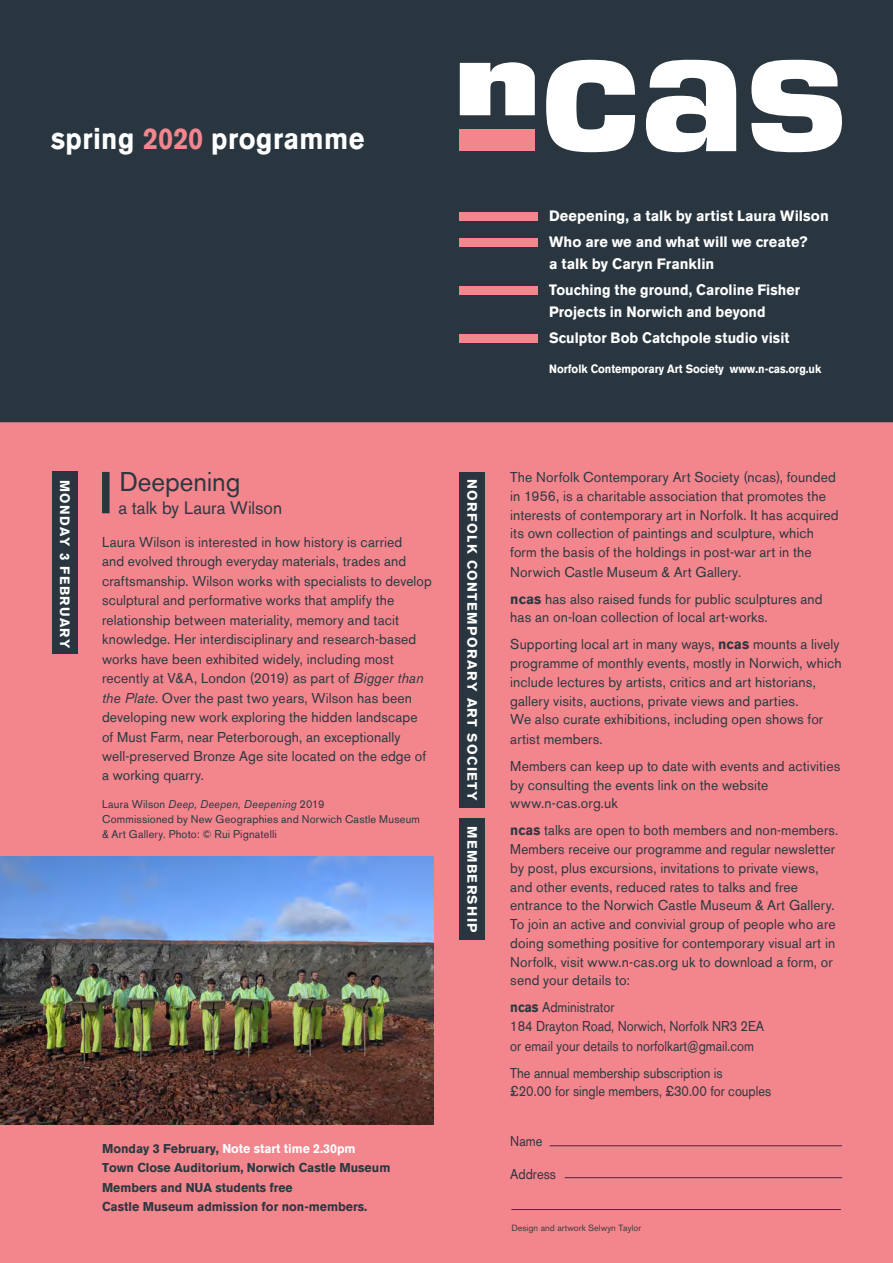
<style>
.page{position:relative;width:893px;height:1263px;background:#fff}
.page>*{position:absolute;margin:0;border:0;box-sizing:border-box;transform-origin:0 0}
.t1{font:700 30px "Akzidenz Grotesk BE";letter-spacing:.015em;color:#fff;scale:.9 1}
.t2{font:27px "Akzidenz Grotesk BE";color:#2c3840}
.t3{font:18px "Akzidenz Grotesk BE";color:#2c3840}
.t4{font:700 15px "Akzidenz Grotesk BE";letter-spacing:.005em;color:#fff;scale:.94 1}
.t5{font:700 15px "Akzidenz Grotesk BE";letter-spacing:.005em;color:#fff}
.t6{font:14.25px/19.5px "Akzidenz Grotesk BE";letter-spacing:.01em;color:#2c3840}
.t7{font:14.25px/18.8px "Akzidenz Grotesk BE";letter-spacing:.01em;color:#2c3840;scale:.94 1}
.t8{font:14.25px "Akzidenz Grotesk BE";letter-spacing:.01em;color:#2c3840;scale:.9 1}
.t9{font:14.25px "Akzidenz Grotesk BE";color:#29363f;scale:.9 1}
.t10{font:700 13.5px "Akzidenz Grotesk BE";letter-spacing:.1em;color:#fff}
.t11{font:700 12.75px "Akzidenz Grotesk BE";color:#2c3840}
.t12{font:700 12.75px "Akzidenz Grotesk BE";color:#fff;scale:.96 1}
.t13{font:700 12.75px "Akzidenz Grotesk BE";color:#2c3840;scale:.96 1}
.t14{font:700 12px "Akzidenz Grotesk BE";color:#fff;scale:.9 1}
.t15{font:11.25px "Akzidenz Grotesk BE";letter-spacing:.02em;color:#2c3840}
.t16{font:italic 11.25px "Akzidenz Grotesk BE";letter-spacing:.02em;color:#2c3840}
.t17{font:9px "Akzidenz Grotesk BE";color:#3e3e3f}
.s1{color:#f3858d}
.s2{font-style:italic}
.s3{font-style:normal}
.s4{color:#2c3840}
.s5{font-weight:700}
</style>
<div class="page">
<div style="left:0;top:422px;width:893px;height:841px;background:#f3858d"></div>
<div style="left:0;top:0;width:893px;height:422px;background:#29363f"></div>
<div style="left:459px;top:238px;width:78px;height:9px;background:#f3858d"></div>
<div style="left:459px;top:212px;width:78px;height:9px;background:#f3858d"></div>
<svg style="left:460px;top:62px;width:75px;height:53px"></svg>
<svg style="left:546px;top:60px;width:89px;height:92px"></svg>
<svg style="left:646px;top:60px;width:90px;height:92px"></svg>
<svg style="left:751px;top:60px;width:91px;height:92px"></svg>
<div style="left:459px;top:129px;width:76px;height:22px;background:#f3858d"></div>
<div style="left:459px;top:472px;width:26px;height:336px;background:#29363f"></div>
<hr style="left:550px;top:1145px;width:292px;height:1px;background:#29363f">
<hr style="left:565px;top:1177px;width:277px;height:1px;background:#29363f">
<hr style="left:511px;top:1209px;width:330px;height:1px;background:#29363f">
<div style="left:459px;top:819px;width:26px;height:121px;background:#29363f"></div>
<div style="left:459px;top:286px;width:78px;height:9px;background:#f3858d"></div>
<div style="left:102px;top:472px;width:8px;height:41px;background:#29363f"></div>
<div style="left:52px;top:472px;width:25px;height:182px;background:#29363f"></div>
<div style="left:459px;top:335px;width:78px;height:8px;background:#f3858d"></div>
<img style="left:0;top:857px;width:434px;height:268px">
<p class="t1" style="left:51px;top:122px;width:350px">spring <span class="s1">2020</span> programme</p>
<p class="t5" style="left:549px;top:207px;width:281px">Deepening, a talk by artist Laura Wilson</p>
<p class="t5" style="left:549px;top:233px;width:260px">Who are we and what will we create?</p>
<p class="t5" style="left:549px;top:255px;width:167px">a talk by Caryn Franklin</p>
<p class="t4" style="left:549px;top:281px;width:268px">Touching the ground, Caroline Fisher</p>
<p class="t4" style="left:549px;top:303px;width:232px">Projects in Norwich and beyond</p>
<p class="t4" style="left:549px;top:329px;width:257px">Sculptor Bob Catchpole studio visit</p>
<p class="t14" style="left:549px;top:361px;width:304px">Norfolk Contemporary Art Society www.n-cas.org.uk</p>
<p class="t10" style="left:73px;top:480px;width:169px;rotate:90deg">MONDAY 3 FEBRUARY</p>
<p class="t2" style="left:119px;top:465px;width:123px">Deepening</p>
<p class="t3" style="left:118px;top:496px;width:165px">a talk by Laura Wilson</p>
<p class="t6" style="left:102px;top:532px;width:302px">Laura Wilson is interested in how history is carried</p>
<p class="t6" style="left:102px;top:551px;width:306px">and evolved through everyday materials, trades and</p>
<p class="t6" style="left:102px;top:571px;width:331px">craftsmanship. Wilson works with specialists to develop sculptural and performative works that amplify the relationship between materiality, memory and tacit knowledge. Her interdisciplinary and research-based works have been exhibited widely, including most recently at V&amp;A, London (2019) as part of <span class="s2">Bigger than the Plate</span>. Over the past two years, Wilson has been developing new work exploring the hidden landscape of Must Farm, near Peterborough, an exceptionally well-preserved Bronze Age site located on the edge of a working quarry.</p>
<p class="t16" style="left:102px;top:797px;width:224px"><span class="s3">Laura Wilson</span> Deep, Deepen, Deepening <span class="s3">2019</span></p>
<p class="t15" style="left:102px;top:812px;width:319px">Commissioned by New Geographies and Norwich Castle Museum</p>
<p class="t15" style="left:102px;top:827px;width:176px">&amp; Art Gallery. Photo: © Rui Pignatelli</p>
<p class="t12" style="left:102px;top:1141px;width:266px"><span class="s4">Monday 3 February,</span> Note start time 2.30pm</p>
<p class="t11" style="left:102px;top:1160px;width:290px">Town Close Auditorium, Norwich Castle Museum</p>
<p class="t13" style="left:102px;top:1180px;width:200px">Members and NUA students free</p>
<p class="t11" style="left:102px;top:1199px;width:267px">Castle Museum admission for non-members.</p>
<p class="t10" style="left:480px;top:479px;width:323px;rotate:90deg">NORFOLK CONTEMPORARY ART SOCIETY</p>
<p class="t6" style="left:510px;top:468px;width:330px;line-height:18.8px">The Norfolk Contemporary Art Society (ncas), founded in 1956, is a charitable association that promotes the interests of contemporary art in Norfolk. It has acquired its own collection of paintings and sculpture, which form the basis of the holdings in post-war art in the</p>
<p class="t6" style="left:510px;top:562px;width:232px">Norwich Castle Museum &amp; Art Gallery.</p>
<p class="t6" style="left:510px;top:589px;width:314px;line-height:18.8px"><span class="s5">ncas</span> has also raised funds for public sculptures and has an on-loan collection of local art-works.</p>
<p class="t6" style="left:510px;top:635px;width:331px">Supporting local art in many ways, <span class="s5">ncas</span> mounts a lively</p>
<p class="t6" style="left:510px;top:654px;width:333px;line-height:18.8px">programme of monthly events, mostly in Norwich, which include lectures by artists, critics and art historians,</p>
<p class="t6" style="left:510px;top:691px;width:290px">gallery visits, auctions, private views and parties.</p>
<p class="t6" style="left:510px;top:710px;width:315px">We also curate exhibitions, including open shows for artist members.</p>
<p class="t6" style="left:510px;top:756px;width:332px">Members can keep up to date with events and activities</p>
<p class="t6" style="left:510px;top:775px;width:260px">by consulting the events link on the website</p>
<p class="t6" style="left:510px;top:794px;width:109px">www.n-cas.org.uk</p>
<p class="t7" style="left:510px;top:821px;width:350px"><span class="s5">ncas</span> talks are open to both members and non-members.<br>Members receive our programme and regular newsletter by post, plus excursions, invitations to private views, and other events, reduced rates to talks and free entrance to the Norwich Castle Museum &amp; Art Gallery.<br>To join an active and convivial group of people who are doing something positive for contemporary visual art in Norfolk, visit www.n-cas.org uk to download a form, or send your details to:</p>
<p class="t8" style="left:510px;top:999px;width:117px"><span class="s5">ncas</span> Administrator</p>
<p class="t8" style="left:510px;top:1017px;width:284px">184 Drayton Road, Norwich, Norfolk NR3 2EA</p>
<p class="t8" style="left:510px;top:1037px;width:272px">or email your details to norfolkart@gmail.com</p>
<p class="t8" style="left:510px;top:1064px;width:238px">The annual membership subscription is</p>
<p class="t8" style="left:510px;top:1083px;width:292px">£20.00 for single members, £30.00 for couples</p>
<p class="t9" style="left:510px;top:1132px;width:37px">Name</p>
<p class="t9" style="left:510px;top:1165px;width:52px">Address</p>
<p class="t10" style="left:480px;top:826px;width:108px;rotate:90deg">MEMBERSHIP</p>
<p class="t17" style="left:511px;top:1222px;width:131px">Design and artwork Selwyn Taylor</p>
</div>
